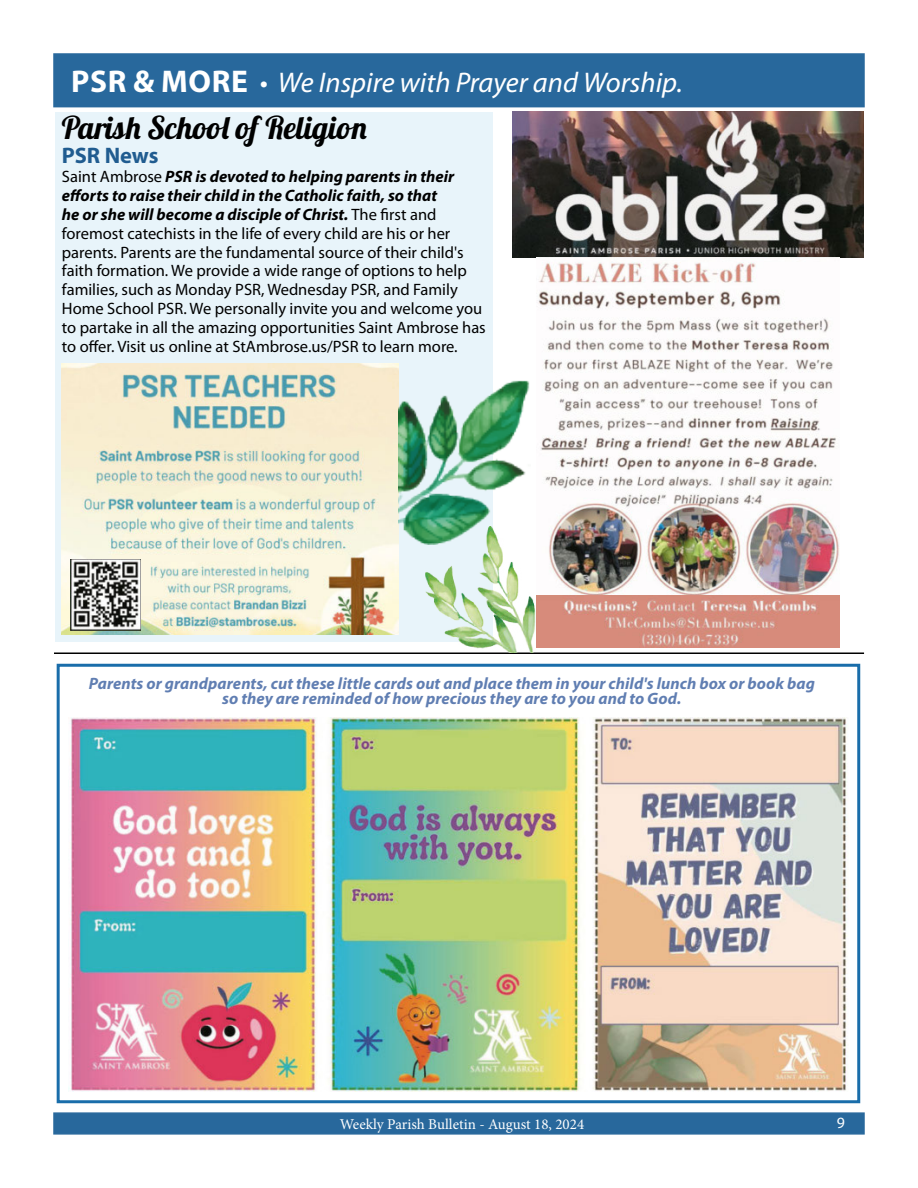
<style>
.page{position:relative;width:918px;height:1188px;background:#fff}
.page>*{position:absolute;margin:0;border:0;box-sizing:border-box;transform-origin:0 0}
.t1{font:31.5px "Lobster 1.4";color:#000}
.t2{font:italic 28.5px "Myriad Pro";color:#fff}
.t3{font:700 22.5px "Myriad Pro";letter-spacing:-.005em;color:#205c90}
.t4{font:16.5px/18.9px "Myriad Pro";color:#000}
.t5{font:italic 700 16.5px/15px "Myriad Pro";letter-spacing:.005em;color:#607eb2;text-align:center}
.t6{font:15.75px "Myriad Pro";color:#fff}
.t7{font:15px "Minion Pro";color:#fff}
.s1{font-weight:700;font-style:normal;font-size:31.5px}
.s2{font-weight:700;font-style:italic}
</style>
<div class="page">
<div style="left:53px;top:1112px;width:812px;height:23px;background:#28689c;border:2px solid #28689c"></div>
<div style="left:53px;top:53px;width:812px;height:54px;background:#28689c;border:2px solid #28689c"></div>
<div style="left:57px;top:664px;width:803px;height:439px;border:3px solid #196daa"></div>
<hr style="left:54px;top:652px;width:810px;height:2px;background:#000">
<div style="left:55px;top:112px;width:438px;height:530px;background:#e8f4fa"></div>
<img style="left:512px;top:112px;width:352px;height:145px">
<img style="left:69px;top:718px;width:779px;height:373px">
<img style="left:62px;top:363px;width:337px;height:272px">
<img style="left:71px;top:560px;width:70px;height:70px">
<img style="left:538px;top:257px;width:302px;height:339px">
<img style="left:540px;top:596px;width:300px;height:52px">
<img style="left:399px;top:380px;width:131px;height:165px">
<img style="left:425px;top:526px;width:115px;height:126px">
<h2 class="t2" style="left:71px;top:65px;width:613px"><span class="s1">PSR &amp; MORE</span> • We Inspire with Prayer and Worship.</h2>
<h1 class="t1" style="left:62px;top:108px;width:307px">Parish School of Religion</h1>
<h3 class="t3" style="left:62px;top:141px;width:98px">PSR News</h3>
<p class="t4" style="left:62px;top:167px;width:425px">Saint Ambrose <span class="s2">PSR is devoted to helping parents in their efforts to raise their child in the Catholic faith, so that<br>he or she will become a disciple of Christ.</span> The first and foremost catechists in the life of every child are his or her parents. Parents are the fundamental source of their child's faith formation. We provide a wide range of options to help families, such as Monday PSR, Wednesday PSR, and Family Home School PSR. We personally invite you and welcome you to partake in all the amazing opportunities Saint Ambrose has to offer. Visit us online at StAmbrose.us/PSR to learn more.</p>
<p class="t5" style="left:89px;top:675px;width:728px">Parents or grandparents, cut these little cards out and place them in your child's lunch box or book bag so they are reminded of how precious they are to you and to God.</p>
<p class="t7" style="left:340px;top:1114px;width:246px">Weekly Parish Bulletin - August 18, 2024</p>
<p class="t6" style="left:837px;top:1113px;width:10px">9</p>
</div>
